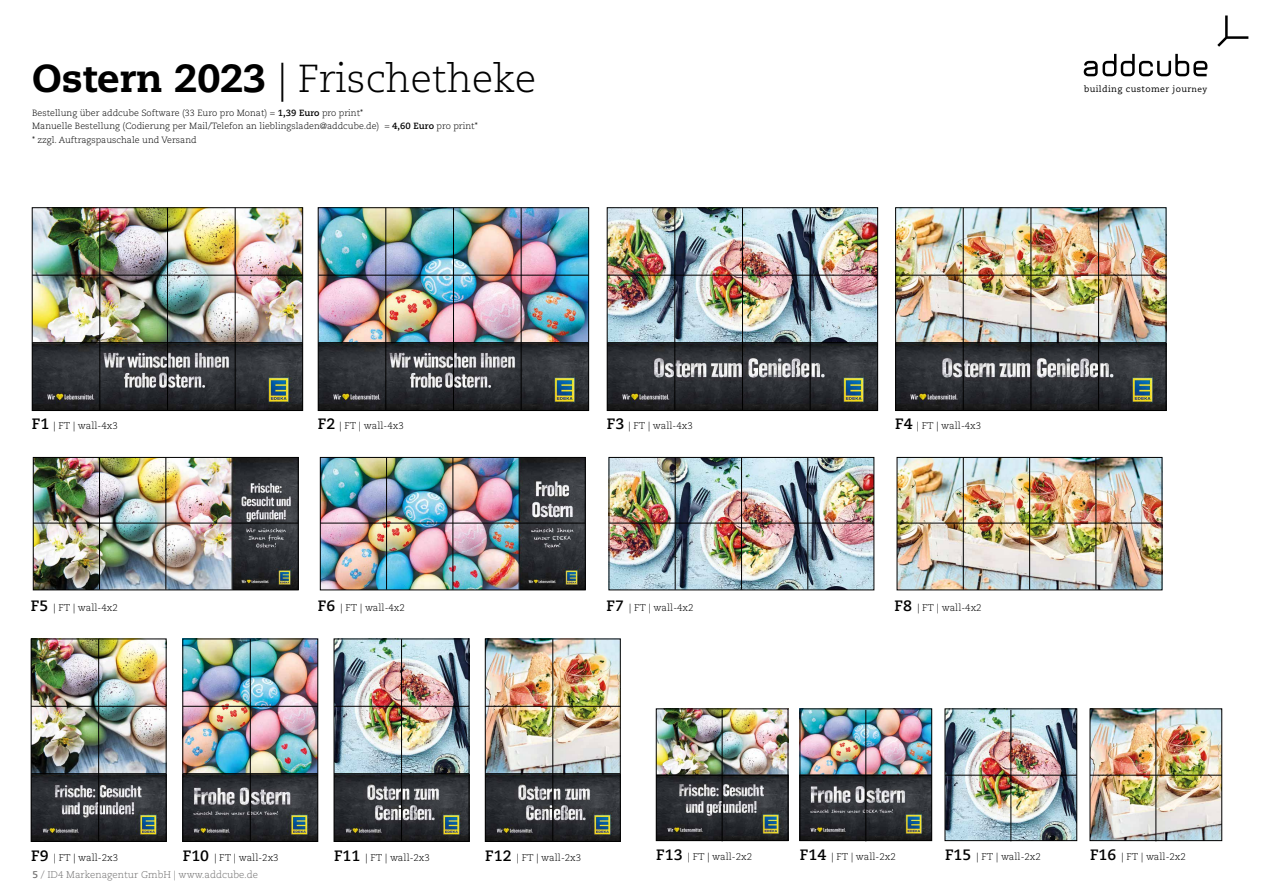
<style>
.page{position:relative;width:1263px;height:893px;background:#fff}
.page>*{position:absolute;margin:0;border:0;box-sizing:border-box;transform-origin:0 0}
.t1{font:300 39px "Caecilia";color:#000}
.t2{font:300 9.75px "Caecilia";color:#000}
.t3{font:300 9.75px "Caecilia";color:#706f6f}
.t4{font:300 9px/13.5px "Caecilia";color:#000}
.t5{font:8.77px "Caecilia";letter-spacing:.05em;color:#000}
.s1{font-weight:800}
.s2{font-weight:700}
.s3{font-size:8.32px}
.s4{font-weight:700;font-size:15px}
</style>
<div class="page">
<svg style="left:1217px;top:16px;width:31px;height:31px"></svg>
<svg style="left:1084px;top:54px;width:123px;height:22px"></svg>
<img style="left:658px;top:710px;width:128px;height:129px">
<div style="left:656px;top:708px;width:132px;height:133px;border:1px solid #000"></div>
<img style="left:802px;top:710px;width:128px;height:129px">
<div style="left:800px;top:708px;width:132px;height:133px;border:1px solid #000"></div>
<img style="left:947px;top:710px;width:128px;height:129px">
<div style="left:945px;top:708px;width:132px;height:133px;border:1px solid #000"></div>
<img style="left:1092px;top:710px;width:128px;height:129px">
<div style="left:1090px;top:708px;width:132px;height:133px;border:1px solid #000"></div>
<img style="left:33px;top:641px;width:131px;height:199px">
<div style="left:31px;top:639px;width:135px;height:203px;border:1px solid #000"></div>
<img style="left:184px;top:641px;width:132px;height:199px">
<div style="left:182px;top:639px;width:136px;height:203px;border:1px solid #000"></div>
<img style="left:336px;top:641px;width:131px;height:199px">
<div style="left:334px;top:639px;width:135px;height:203px;border:1px solid #000"></div>
<img style="left:487px;top:641px;width:132px;height:199px">
<div style="left:485px;top:639px;width:136px;height:203px;border:1px solid #000"></div>
<hr style="left:722px;top:710px;width:1px;height:131px;background:#000">
<hr style="left:865px;top:710px;width:1px;height:131px;background:#000">
<hr style="left:1010px;top:710px;width:1px;height:131px;background:#000">
<hr style="left:1155px;top:710px;width:1px;height:131px;background:#000">
<hr style="left:656px;top:775px;width:132px;height:1px;background:#000">
<hr style="left:800px;top:775px;width:132px;height:1px;background:#000">
<hr style="left:945px;top:775px;width:132px;height:1px;background:#000">
<hr style="left:1090px;top:775px;width:132px;height:1px;background:#000">
<hr style="left:98px;top:639px;width:1px;height:202px;background:#000">
<hr style="left:250px;top:639px;width:1px;height:202px;background:#000">
<hr style="left:401px;top:639px;width:1px;height:202px;background:#000">
<hr style="left:552px;top:639px;width:1px;height:202px;background:#000">
<hr style="left:31px;top:773px;width:135px;height:1px;background:#000">
<hr style="left:183px;top:773px;width:135px;height:1px;background:#000">
<hr style="left:334px;top:773px;width:135px;height:1px;background:#000">
<hr style="left:485px;top:773px;width:135px;height:1px;background:#000">
<hr style="left:31px;top:706px;width:135px;height:1px;background:#000">
<hr style="left:183px;top:706px;width:135px;height:1px;background:#000">
<hr style="left:334px;top:706px;width:135px;height:1px;background:#000">
<hr style="left:485px;top:706px;width:135px;height:1px;background:#000">
<img style="left:34px;top:209px;width:267px;height:200px">
<div style="left:32px;top:207px;width:271px;height:204px;border:1px solid #000"></div>
<img style="left:320px;top:209px;width:267px;height:200px">
<div style="left:318px;top:207px;width:271px;height:204px;border:1px solid #000"></div>
<img style="left:609px;top:209px;width:267px;height:200px">
<div style="left:607px;top:207px;width:271px;height:204px;border:1px solid #000"></div>
<img style="left:897px;top:209px;width:267px;height:200px">
<div style="left:895px;top:207px;width:271px;height:204px;border:1px solid #000"></div>
<hr style="left:99px;top:208px;width:1px;height:202px;background:#000">
<hr style="left:385px;top:208px;width:1px;height:202px;background:#000">
<hr style="left:674px;top:208px;width:1px;height:202px;background:#000">
<hr style="left:963px;top:208px;width:1px;height:202px;background:#000">
<hr style="left:167px;top:208px;width:1px;height:202px;background:#000">
<hr style="left:453px;top:208px;width:1px;height:202px;background:#000">
<hr style="left:742px;top:208px;width:1px;height:202px;background:#000">
<hr style="left:1030px;top:208px;width:1px;height:202px;background:#000">
<hr style="left:235px;top:208px;width:1px;height:202px;background:#000">
<hr style="left:521px;top:208px;width:1px;height:202px;background:#000">
<hr style="left:810px;top:208px;width:1px;height:202px;background:#000">
<hr style="left:1098px;top:208px;width:1px;height:202px;background:#000">
<hr style="left:32px;top:342px;width:271px;height:1px;background:#000">
<hr style="left:318px;top:342px;width:271px;height:1px;background:#000">
<hr style="left:607px;top:342px;width:271px;height:1px;background:#000">
<hr style="left:896px;top:342px;width:270px;height:1px;background:#000">
<hr style="left:32px;top:275px;width:271px;height:1px;background:#000">
<hr style="left:318px;top:275px;width:271px;height:1px;background:#000">
<hr style="left:607px;top:275px;width:271px;height:1px;background:#000">
<hr style="left:896px;top:275px;width:270px;height:1px;background:#000">
<img style="left:35px;top:459px;width:262px;height:129px">
<div style="left:33px;top:457px;width:266px;height:133px;border:1px solid #000"></div>
<img style="left:322px;top:459px;width:262px;height:129px">
<div style="left:320px;top:457px;width:266px;height:133px;border:1px solid #000"></div>
<img style="left:611px;top:459px;width:261px;height:129px">
<div style="left:609px;top:457px;width:265px;height:133px;border:1px solid #000"></div>
<img style="left:899px;top:459px;width:261px;height:129px">
<div style="left:897px;top:457px;width:265px;height:133px;border:1px solid #000"></div>
<hr style="left:99px;top:457px;width:1px;height:133px;background:#000">
<hr style="left:386px;top:457px;width:1px;height:133px;background:#000">
<hr style="left:675px;top:457px;width:1px;height:133px;background:#000">
<hr style="left:963px;top:457px;width:1px;height:133px;background:#000">
<hr style="left:165px;top:457px;width:1px;height:133px;background:#000">
<hr style="left:452px;top:457px;width:1px;height:133px;background:#000">
<hr style="left:741px;top:457px;width:1px;height:133px;background:#000">
<hr style="left:1029px;top:457px;width:1px;height:133px;background:#000">
<hr style="left:232px;top:457px;width:1px;height:133px;background:#000">
<hr style="left:519px;top:457px;width:1px;height:133px;background:#000">
<hr style="left:807px;top:457px;width:1px;height:133px;background:#000">
<hr style="left:1095px;top:457px;width:1px;height:133px;background:#000">
<hr style="left:33px;top:523px;width:265px;height:1px;background:#000">
<hr style="left:320px;top:523px;width:265px;height:1px;background:#000">
<hr style="left:609px;top:523px;width:265px;height:1px;background:#000">
<hr style="left:897px;top:523px;width:265px;height:1px;background:#000">
<h1 class="t1" style="left:32px;top:57px;width:506px"><span class="s1">Ostern 2023</span> | Frischetheke</h1>
<p class="t4" style="left:32px;top:106px;width:447px">Bestellung über addcube Software (33 Euro pro Monat) = <span class="s2">1,39 Euro</span> pro print*<br>Manuelle Bestellung (Codierung per Mail/Telefon an lieblingsladen@addcube.de) = <span class="s2">4,60 Euro</span> pro print* * zzgl. Auftragspauschale und Versand</p>
<p class="t5" style="left:1084px;top:84px;width:125px">building customer jour<span class="s3">ney</span></p>
<p class="t2" style="left:32px;top:420px;width:87px"><span class="s4">F1</span> | FT | wall-4x3</p>
<p class="t2" style="left:318px;top:420px;width:87px"><span class="s4">F2</span> | FT | wall-4x3</p>
<p class="t2" style="left:607px;top:420px;width:87px"><span class="s4">F3</span> | FT | wall-4x3</p>
<p class="t2" style="left:895px;top:420px;width:87px"><span class="s4">F4</span> | FT | wall-4x3</p>
<p class="t2" style="left:31px;top:602px;width:89px"><span class="s4">F5</span> | FT | wall-4x2</p>
<p class="t2" style="left:318px;top:602px;width:89px"><span class="s4">F6</span> | FT | wall-4x2</p>
<p class="t2" style="left:606px;top:602px;width:89px"><span class="s4">F7</span> | FT | wall-4x2</p>
<p class="t2" style="left:895px;top:602px;width:89px"><span class="s4">F8</span> | FT | wall-4x2</p>
<p class="t2" style="left:31px;top:852px;width:89px"><span class="s4">F9</span> | FT | wall-2x3</p>
<p class="t2" style="left:183px;top:852px;width:97px"><span class="s4">F10</span> | FT | wall-2x3</p>
<p class="t2" style="left:334px;top:852px;width:97px"><span class="s4">F11</span> | FT | wall-2x3</p>
<p class="t2" style="left:485px;top:852px;width:97px"><span class="s4">F12</span> | FT | wall-2x3</p>
<p class="t3" style="left:32px;top:869px;width:227px"><span class="s2">5</span> / ID4 Markenagentur GmbH | www.addcube.de</p>
<p class="t2" style="left:656px;top:851px;width:97px"><span class="s4">F13</span> | FT | wall-2x2</p>
<p class="t2" style="left:800px;top:851px;width:97px"><span class="s4">F14</span> | FT | wall-2x2</p>
<p class="t2" style="left:945px;top:851px;width:97px"><span class="s4">F15</span> | FT | wall-2x2</p>
<p class="t2" style="left:1090px;top:851px;width:97px"><span class="s4">F16</span> | FT | wall-2x2</p>
</div>
